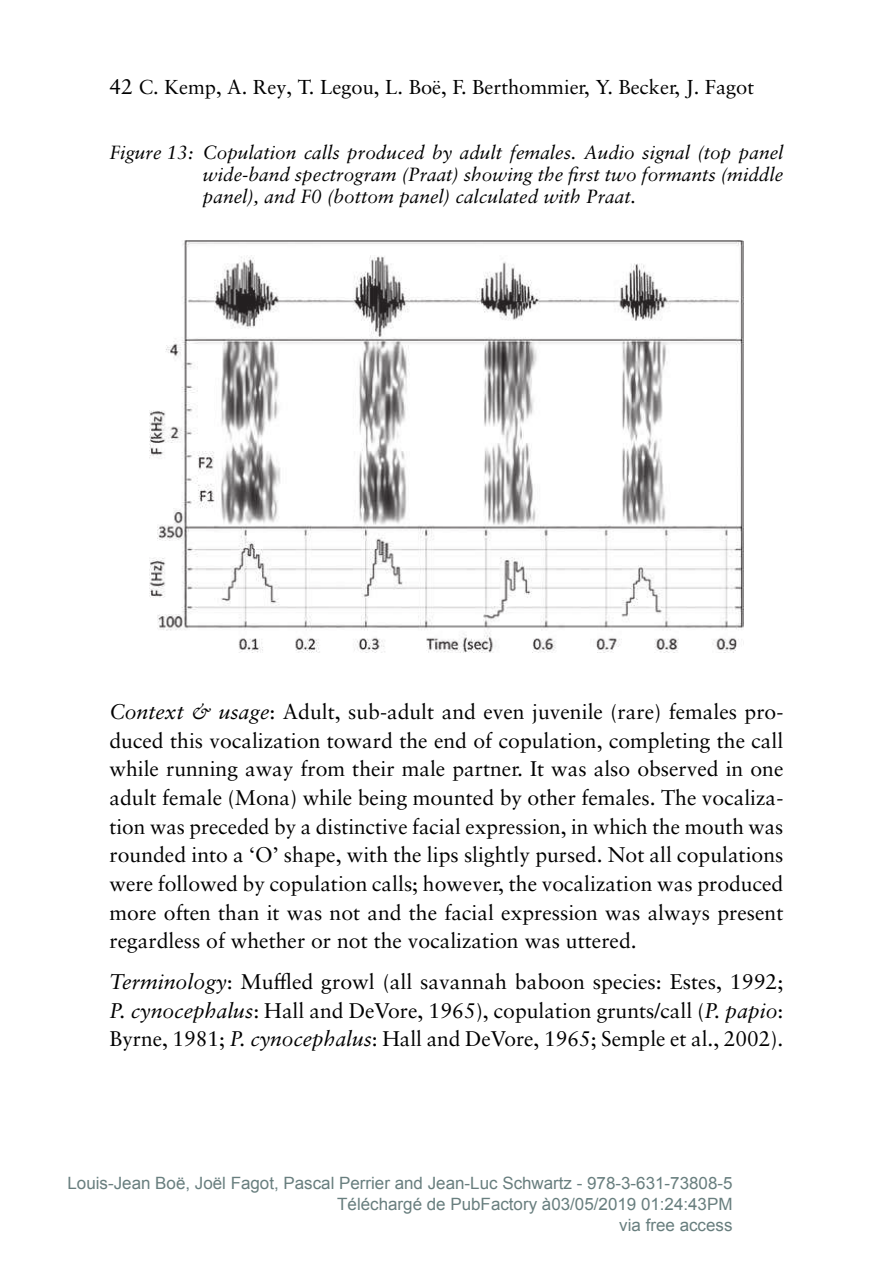
<style>
.page{position:relative;width:893px;height:1263px;background:#fff}
.page>*{position:absolute;margin:0;border:0;box-sizing:border-box;transform-origin:0 0}
.t1{font:21.15px/28.7px "Sabon LT Pro";color:#000;text-align:justify}
.t2{font:20.1px "Sabon LT Pro";color:#000}
.t3{font:italic 19.05px/22.4px "Sabon LT Pro";color:#000;text-align:justify}
.t4{font:16.95px/21.1px "Arial";color:#687e7e;text-align:right}
.s1{font-size:21.15px}
.s2{font-style:italic}
</style>
<div class="page">
<img style="left:149px;top:240px;width:594px;height:413px">
<p class="t2" style="left:109px;top:78px;width:646px"><span class="s1">42</span> C. Kemp, A. Rey, T. Legou, L. Boë, F. Berthommier, Y. Becker, J. Fagot</p>
<p class="t3" style="left:203px;top:143px;width:582px;text-indent:-93px">Figure 13: Copulation calls produced by adult females. Audio signal (top panel wide- band spectrogram (Praat) showing the first two formants (middle panel), and F0 (bottom panel) calculated with Praat.</p>
<p class="t1" style="left:109px;top:699px;width:675px"><span class="s2">Context &amp; usage</span>: Adult, sub- adult and even juvenile (rare) females pro&shy;duced this vocalization toward the end of copulation, completing the call while running away from their male partner. It was also observed in one adult female (Mona) while being mounted by other females. The vocaliza&shy;tion was preceded by a distinctive facial expression, in which the mouth was rounded into a ‘O’ shape, with the lips slightly pursed. Not all copulations were followed by copulation calls; however, the vocalization was produced more often than it was not and the facial expression was always present regardless of whether or not the vocalization was uttered.</p>
<p class="t1" style="left:109px;top:969px;width:675px"><span class="s2">Terminology</span>: Muffled growl (all savannah baboon species: Estes, 1992; <span class="s2">P. cynocephalus</span>: Hall and DeVore, 1965), copulation grunts/call (<span class="s2">P. papio</span>:<br>Byrne, 1981; <span class="s2">P. cynocephalus</span>: Hall and DeVore, 1965; Semple et al., 2002).</p>
<p class="t4" style="left:67px;top:1174px;width:666px">Louis-Jean Boë, Joël Fagot, Pascal Perrier and Jean-Luc Schwartz - 978-3-631-73808-5<br>Téléchargé de PubFactory à03/05/2019 01:24:43PM<br>via free access</p>
</div>
